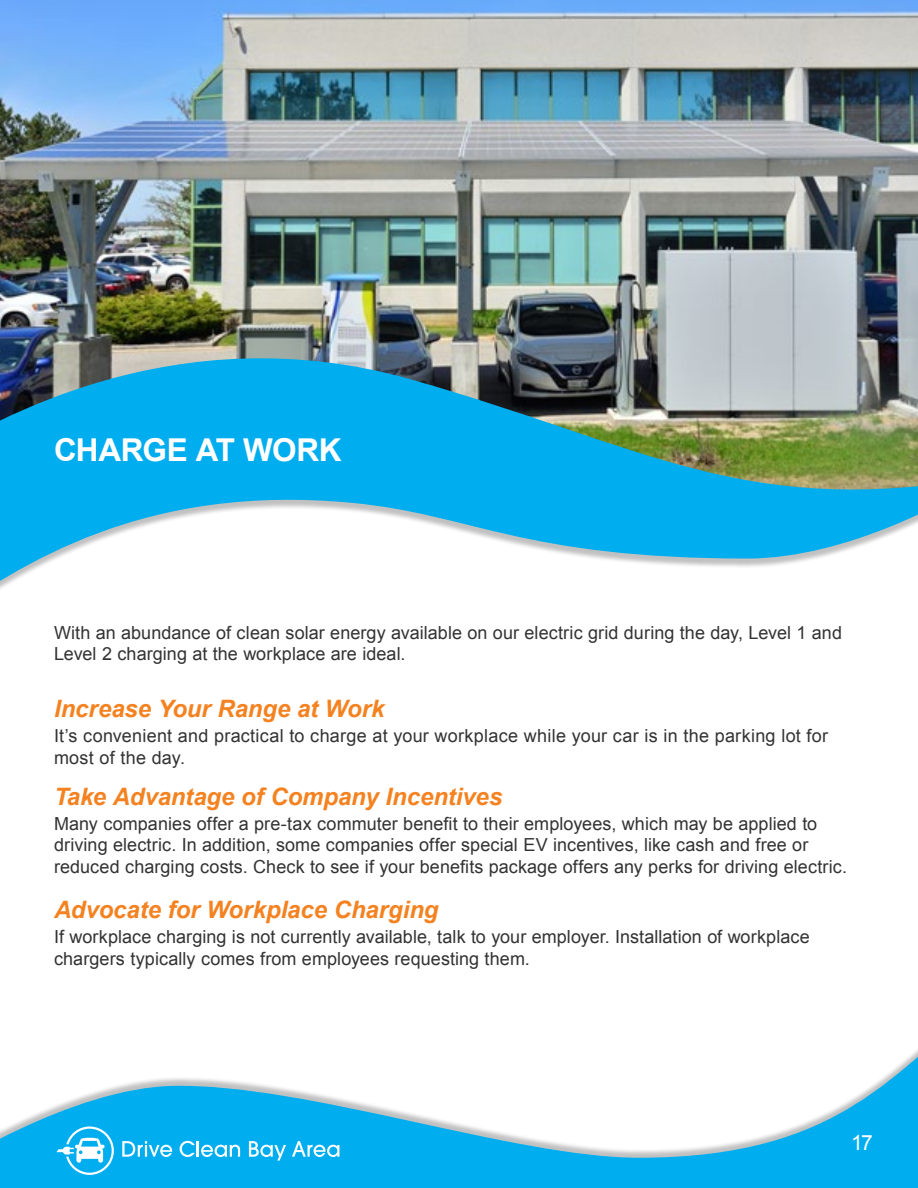
<style>
.page{position:relative;width:918px;height:1188px;background:#fff}
.page>*{position:absolute;margin:0;border:0;box-sizing:border-box;transform-origin:0 0}
.t1{font:700 31.5px "Arial";letter-spacing:-.01em;color:#fff}
.t2{font:italic 700 24px "Arial";letter-spacing:-.005em;color:#f58220}
.t3{font:21px "Arial";color:#fff}
.t4{font:18px/21.6px "Arial";letter-spacing:.005em;color:#343333}
</style>
<div class="page">
<svg style="left:0;top:1049px;width:918px;height:139px"></svg>
<svg style="left:56px;top:1126px;width:58px;height:49px"></svg>
<svg style="left:122px;top:1141px;width:50px;height:16px"></svg>
<svg style="left:180px;top:1141px;width:60px;height:16px"></svg>
<svg style="left:249px;top:1141px;width:37px;height:20px"></svg>
<svg style="left:292px;top:1141px;width:47px;height:16px"></svg>
<img style="left:0;top:0;width:918px;height:313px">
<img style="left:0;top:313px;width:918px;height:276px">
<h1 class="t1" style="left:54px;top:437px;width:289px">CHARGE AT WORK</h1>
<p class="t4" style="left:54px;top:622px;width:790px">With an abundance of clean solar energy available on our electric grid during the day, Level 1 and<br>Level 2 charging at the workplace are ideal.</p>
<h2 class="t2" style="left:54px;top:700px;width:332px">Increase Your Range at Work</h2>
<p class="t4" style="left:54px;top:725px;width:776px">It’s convenient and practical to charge at your workplace while your car is in the parking lot for most of the day.</p>
<h2 class="t2" style="left:54px;top:787px;width:450px">Take Advantage of Company Incentives</h2>
<p class="t4" style="left:54px;top:813px;width:795px">Many companies offer a pre-tax commuter benefit to their employees, which may be applied to driving electric. In addition, some companies offer special EV incentives, like cash and free or reduced charging costs. Check to see if your benefits package offers any perks for driving electric.</p>
<h2 class="t2" style="left:54px;top:901px;width:386px">Advocate for Workplace Charging</h2>
<p class="t4" style="left:54px;top:926px;width:757px">If workplace charging is not currently available, talk to your employer. Installation of workplace chargers typically comes from employees requesting them.</p>
<p class="t3" style="left:851px;top:1133px;width:23px">17</p>
</div>
